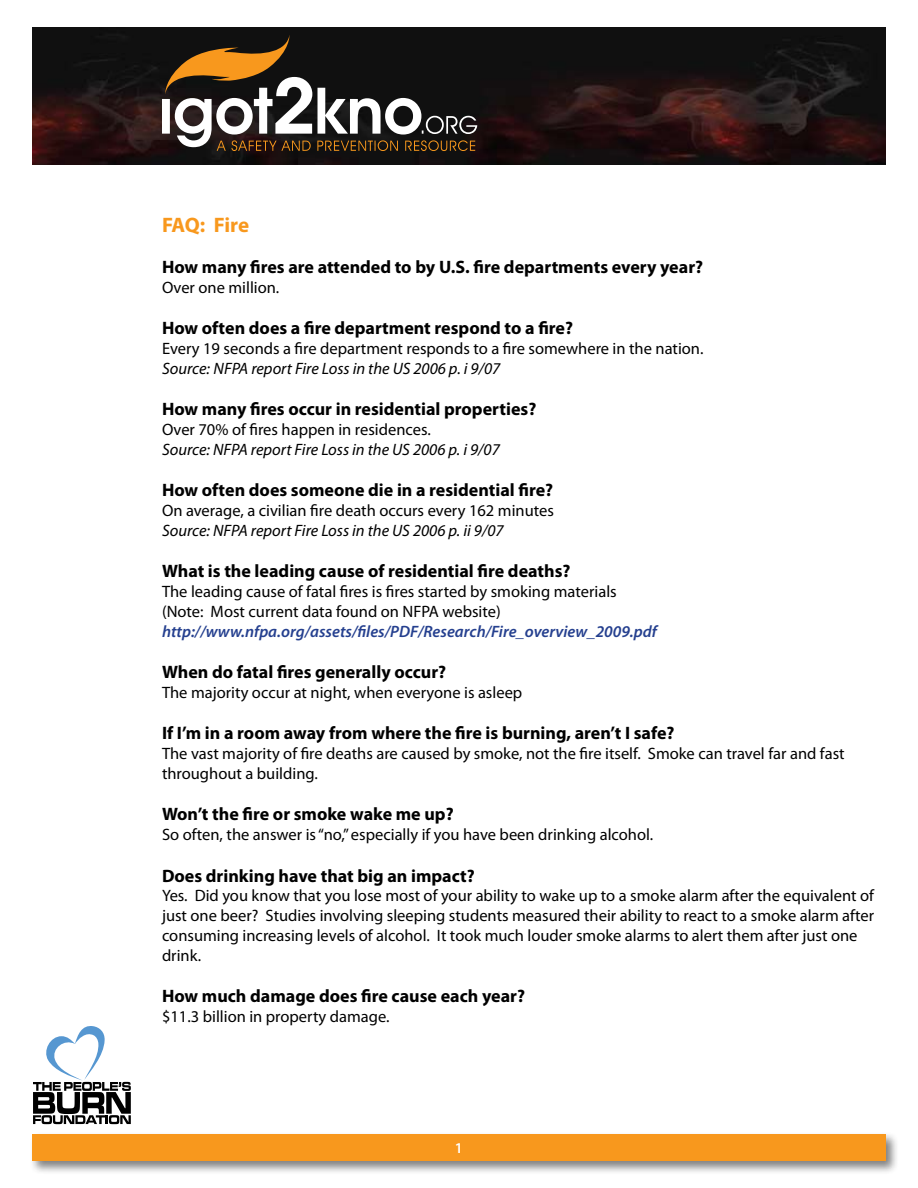
<style>
.page{position:relative;width:918px;height:1188px;background:#fff}
.page>*{position:absolute;margin:0;border:0;box-sizing:border-box;transform-origin:0 0}
.t1{font:700 21px "Myriad Pro";letter-spacing:-.02em;color:#f8981d}
.t2{font:700 18px "Myriad Pro";color:#000}
.t3{font:16.5px/19.8px "Myriad Pro";color:#000}
.t4{font:italic 16.5px "Myriad Pro";color:#000}
.t5{font:italic 600 16.5px "Myriad Pro";color:#25408f}
.t6{font:600 15px "Myriad Pro";color:#fff}
</style>
<div class="page">
<div style="left:29px;top:1131px;width:870px;height:44px;background:#000;opacity:.5"></div>
<div style="left:32px;top:1134px;width:854px;height:27px;background:#f8981d"></div>
<svg style="left:33px;top:1026px;width:98px;height:98px"></svg>
<img style="left:32px;top:27px;width:854px;height:137px">
<svg style="left:162px;top:35px;width:315px;height:116px;background:#4d4439"></svg>
<p class="t1" style="left:162px;top:211px;width:89px">FAQ: Fire</p>
<p class="t2" style="left:162px;top:255px;width:543px">How many fires are attended to by U.S. fire departments every year?</p>
<p class="t3" style="left:162px;top:277px;width:119px">Over one million.</p>
<p class="t2" style="left:162px;top:317px;width:413px">How often does a fire department respond to a fire?</p>
<p class="t3" style="left:162px;top:338px;width:543px">Every 19 seconds a fire department responds to a fire somewhere in the nation.</p>
<p class="t4" style="left:162px;top:358px;width:340px">Source: NFPA report Fire Loss in the US 2006 p. i 9/07</p>
<p class="t2" style="left:162px;top:398px;width:376px">How many fires occur in residential properties?</p>
<p class="t3" style="left:162px;top:419px;width:270px">Over 70% of fires happen in residences.</p>
<p class="t4" style="left:162px;top:439px;width:339px">Source: NFPA report Fire Loss in the US 2006 p. i 9/07</p>
<p class="t2" style="left:162px;top:479px;width:393px">How often does someone die in a residential fire?</p>
<p class="t3" style="left:162px;top:500px;width:393px">On average, a civilian fire death occurs every 162 minutes</p>
<p class="t4" style="left:162px;top:520px;width:343px">Source: NFPA report Fire Loss in the US 2006 p. ii 9/07</p>
<p class="t2" style="left:162px;top:560px;width:410px">What is the leading cause of residential fire deaths?</p>
<p class="t3" style="left:162px;top:581px;width:456px">The leading cause of fatal fires is fires started by smoking materials (Note: Most current data found on NFPA website)</p>
<p class="t5" style="left:162px;top:621px;width:497px">http://www.nfpa.org/assets/files/PDF/Research/Fire_overview_2009.pdf</p>
<p class="t2" style="left:162px;top:660px;width:286px">When do fatal fires generally occur?</p>
<p class="t3" style="left:162px;top:682px;width:362px">The majority occur at night, when everyone is asleep</p>
<p class="t2" style="left:162px;top:722px;width:514px">If I’m in a room away from where the fire is burning, aren’t I safe?</p>
<p class="t3" style="left:162px;top:743px;width:684px">The vast majority of fire deaths are caused by smoke, not the fire itself. Smoke can travel far and fast throughout a building.</p>
<p class="t2" style="left:162px;top:803px;width:293px">Won’t the fire or smoke wake me up?</p>
<p class="t3" style="left:162px;top:824px;width:493px">So often, the answer is “no,” especially if you have been drinking alcohol.</p>
<p class="t2" style="left:162px;top:864px;width:314px">Does drinking have that big an impact?</p>
<p class="t3" style="left:162px;top:886px;width:714px">Yes. Did you know that you lose most of your ability to wake up to a smoke alarm after the equivalent of just one beer? Studies involving sleeping students measured their ability to react to a smoke alarm after consuming increasing levels of alcohol. It took much louder smoke alarms to alert them after just one drink.</p>
<p class="t2" style="left:162px;top:984px;width:365px">How much damage does fire cause each year?</p>
<p class="t3" style="left:162px;top:1006px;width:229px">$11.3 billion in property damage.</p>
<p class="t6" style="left:455px;top:1138px;width:10px">1</p>
</div>
